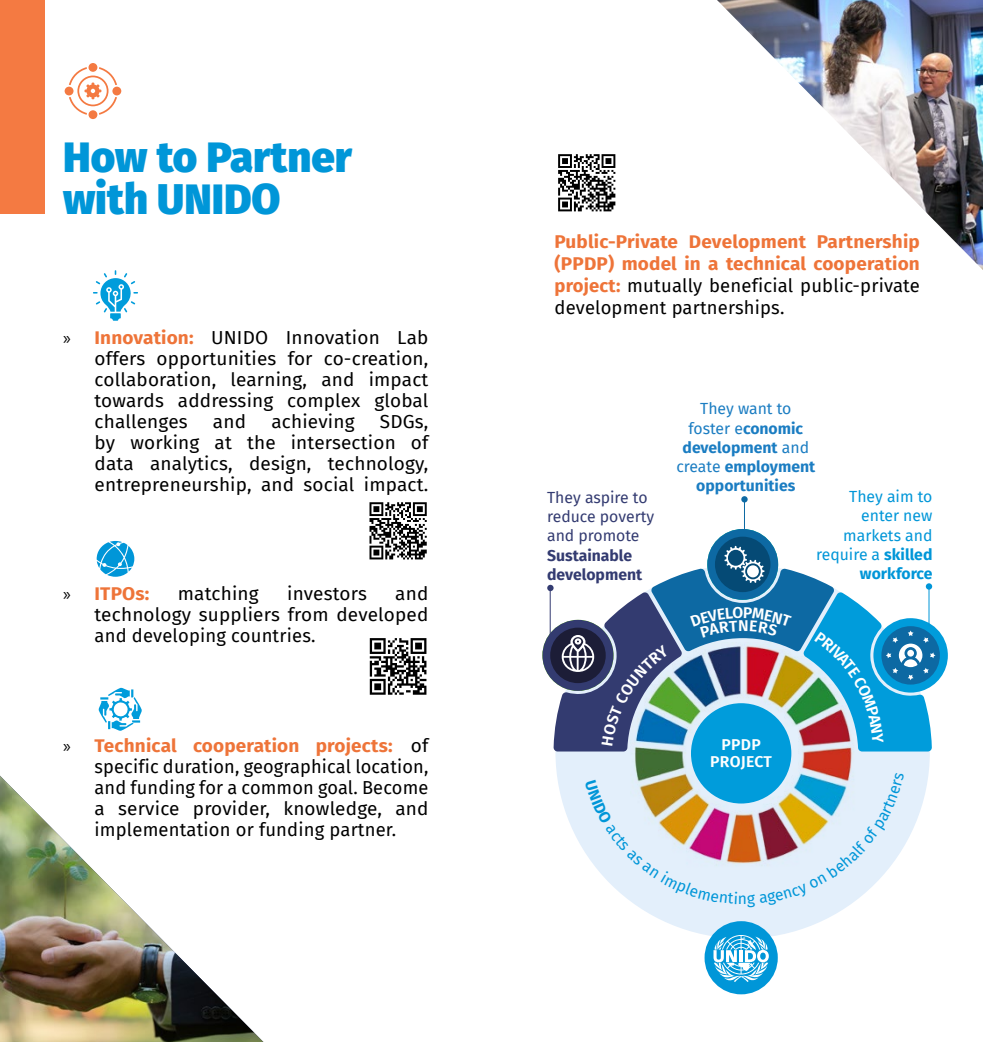
<style>
.page{position:relative;width:983px;height:1042px;background:#fff}
.page>*{position:absolute;margin:0;border:0;box-sizing:border-box;transform-origin:0 0}
.t1{font:900 42px/42px "Fira Sans";color:#0096d8}
.t2{font:18.38px/21px "Fira Sans";letter-spacing:.01em;color:#000;text-align:justify}
.t3{font:700 18.38px/21.9px "Fira Sans";letter-spacing:.01em;color:#ee7439;text-align:justify}
.t4{font:700 15.75px/19.2px "Fira Sans";color:#1b7dc2;text-align:center}
.t5{font:15.75px/19.2px "Fira Sans";color:#0096d8;text-align:right}
.t6{font:15.75px/19.2px "Fira Sans";color:#333b71}
.t7{font:700 15.75px/19.2px "Fira Sans";color:#333b71}
.t8{font:600 15.75px/16.6px "Fira Sans";letter-spacing:.02em;color:#fff;text-align:center}
.t9{font:15.58px "Fira Sans";color:#0096d8}
.s1{font-family:"Myriad Pro"}
.s2{font-weight:700;color:#ee7439}
.s3{font-family:"Myriad Pro";font-weight:400;color:#000}
.s4{font-weight:400;color:#000}
.s5{font-weight:400}
.s6{font-weight:700}
</style>
<div class="page">
<div style="left:555px;top:564px;width:374px;height:374px;background:#e3effb;border-radius:50%"></div>
<div style="left:88px;top:63px;width:9px;height:9px;background:#f47a42;border-radius:50%"></div>
<div style="left:88px;top:110px;width:9px;height:9px;background:#f47a42;border-radius:50%"></div>
<div style="left:112px;top:87px;width:9px;height:8px;background:#f47a42;border-radius:50%"></div>
<div style="left:65px;top:87px;width:8px;height:8px;background:#f47a42;border-radius:50%"></div>
<svg style="left:69px;top:67px;width:48px;height:48px"></svg>
<div style="left:0;top:0;width:45px;height:213px;background:#f47a42"></div>
<svg style="left:99px;top:688px;width:43px;height:43px"></svg>
<svg style="left:93px;top:270px;width:45px;height:51px"></svg>
<svg style="left:97px;top:541px;width:37px;height:36px"></svg>
<svg style="left:369px;top:502px;width:58px;height:58px"></svg>
<svg style="left:369px;top:502px;width:57px;height:57px"></svg>
<svg style="left:558px;top:154px;width:58px;height:58px"></svg>
<svg style="left:558px;top:154px;width:57px;height:57px"></svg>
<svg style="left:369px;top:638px;width:58px;height:57px"></svg>
<svg style="left:370px;top:638px;width:56px;height:57px"></svg>
<img style="left:634px;top:751px;width:219px;height:113px">
<div style="left:690px;top:703px;width:101px;height:100px;background:#009cdb;border-radius:50%"></div>
<div style="left:704px;top:921px;width:73px;height:73px;background:#0096d8;border-radius:50%"></div>
<svg style="left:713px;top:935px;width:55px;height:47px"></svg>
<hr style="left:744px;top:499px;width:1px;height:30px;background:#0d69a3">
<svg style="left:741px;top:496px;width:6px;height:6px"></svg>
<img style="left:717px;top:0;width:265px;height:269px">
<img style="left:0;top:775px;width:263px;height:267px">
<svg style="left:542px;top:529px;width:405px;height:222px"></svg>
<svg style="left:590px;top:779px;width:147px;height:125px"></svg>
<svg style="left:747px;top:772px;width:156px;height:135px"></svg>
<h1 class="t1" style="left:63px;top:132px;width:290px">How to Partner with UNIDO</h1>
<p class="t2" style="left:94px;top:326px;width:335px;text-indent:-32px"><span class="s1">»</span> <span class="s2">Innovation:</span> UNIDO Innovation Lab offers opportunities for co-creation, collaboration, learning, and impact towards addressing complex global challenges</p>
<p class="t2" style="left:213px;top:410px;width:35px">and</p>
<p class="t2" style="left:271px;top:410px;width:85px">achieving</p>
<p class="t2" style="left:94px;top:410px;width:335px;text-indent:285px">SDGs, by working at the intersection of data analytics, design, technology, entrepreneurship, and social impact.</p>
<p class="t3" style="left:63px;top:581px;width:88px"><span class="s3">»</span> ITPOs:</p>
<p class="t2" style="left:178px;top:583px;width:82px">matching</p>
<p class="t2" style="left:287px;top:583px;width:81px">investors</p>
<p class="t2" style="left:94px;top:583px;width:335px;text-indent:301px">and technology suppliers from developed and developing countries.</p>
<p class="t2" style="left:94px;top:734px;width:335px;text-indent:-31px"><span class="s1">»</span> <span class="s2">Technical cooperation projects:</span> of specific duration, geographical location, and funding for a common goal. Become a service provider, knowledge, and implementation or funding partner.</p>
<p class="t3" style="left:554px;top:230px;width:367px">Public-Private Development Partnership (PPDP) model in a technical cooperation project: <span class="s4">mutually beneficial public-private development partnerships.</span></p>
<p class="t6" style="left:547px;top:487px;width:108px">They aspire to reduce poverty and promote</p>
<p class="t7" style="left:547px;top:544px;width:97px">Sustainable development</p>
<p class="t4" style="left:676px;top:398px;width:140px"><span class="s5">They want to<br>foster e</span>conomic development <span class="s5">and create</span> employment opportunities</p>
<p class="t5" style="left:816px;top:486px;width:118px">They aim to enter new markets and require a <span class="s6">skilled workforce</span></p>
<p class="t8" style="left:737px;top:616px;width:12px">N</p>
<p class="t8" style="left:710px;top:735px;width:63px">PPDP<br>PROJECT</p>
<p class="t9" style="left:737px;top:887px;width:11px">n</p>
</div>
